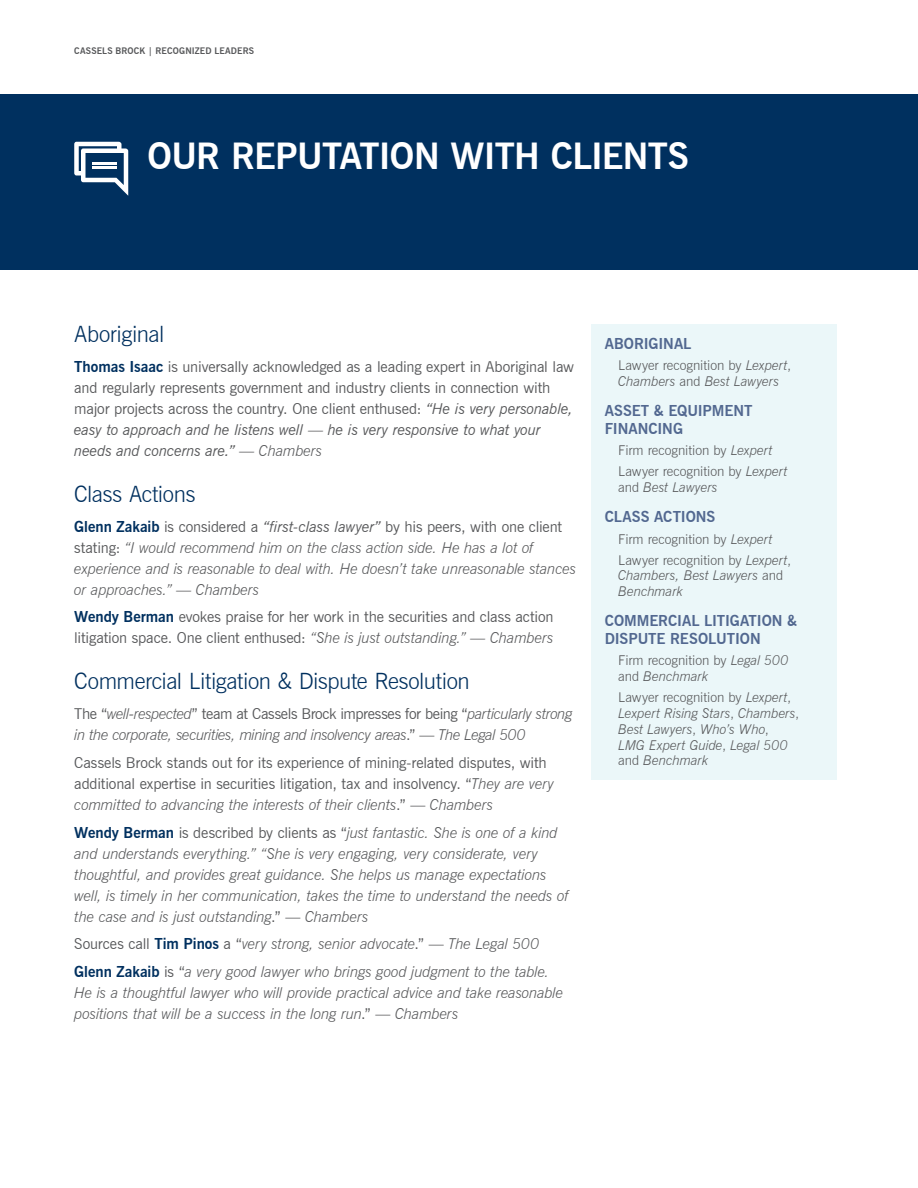
<style>
.page{position:relative;width:918px;height:1188px;background:#fff}
.page>*{position:absolute;margin:0;border:0;box-sizing:border-box;transform-origin:0 0}
.Heading_1{font:700 36px "News Gothic BT";letter-spacing:-.02em;color:#fff}
.Subheading-1{font:300 22.5px "News Gothic BT";letter-spacing:-.015em;color:#00305f}
.Publication_Quotes{font:italic 300 15px/21px "News Gothic BT";letter-spacing:-.01em;color:#58595b}
.Publication_Quotes-2{font:15px/21px "News Gothic BT";letter-spacing:-.005em;color:#58595b}
.Publication_Quotes-3{font:italic 300 15px/21px "News Gothic BT";letter-spacing:-.03em;color:#58595b}
.t1{font:700 15px/18px "News Gothic BT";letter-spacing:-.005em;color:#526890}
.t2{font:italic 300 13.5px/15.8px "News Gothic BT";letter-spacing:-.005em;color:#58595b}
.t3{font:300 13.5px/21.1px "News Gothic BT";color:#58595b}
.t4{font:700 9px "News Gothic BT";letter-spacing:.015em;color:#58595b}
.s1{font-weight:700;color:#00305f}
.s2{font-style:italic}
.s3{font-weight:300;font-style:italic}
.s4{font-weight:700;font-style:normal;color:#00305f}
.s5{font-weight:400;font-style:normal}
.s6{font-weight:400}
.s7{font-style:normal}
</style>
<div class="page">
<div style="left:0;top:94px;width:918px;height:176px;background:#00305f"></div>
<div style="left:592px;top:325px;width:245px;height:455px;background:#ebf7f9"></div>
<svg style="left:74px;top:142px;width:54px;height:54px"></svg>
<hr style="left:92px;top:166px;width:25px;height:3px;background:#fff">
<hr style="left:92px;top:162px;width:25px;height:2px;background:#fff">
<p class="t4" style="left:74px;top:45px;width:181px">CASSELS BROCK | RECOGNIZED LEADERS</p>
<p class="Heading_1" style="left:148px;top:134px;width:543px">OUR REPUTATION WITH CLIENTS</p>
<p class="Subheading-1" style="left:74px;top:320px;width:92px">Aboriginal</p>
<p class="Publication_Quotes-2" style="left:74px;top:356px;width:501px"><span class="s1">Thomas Isaac</span> is universally acknowledged as a leading expert in Aboriginal law and regularly represents government and industry clients in connection with major projects across the country. One client enthused: <span class="s2">“He is very personable, easy to approach and he listens well — he is very responsive to what your needs and concerns are.”</span> <span class="s3">— Chambers</span></p>
<p class="Subheading-1" style="left:74px;top:480px;width:123px">Class Actions</p>
<p class="Publication_Quotes" style="left:74px;top:516px;width:503px"><span class="s4">Glenn Zakaib</span> <span class="s5">is considered a</span> <span class="s6">“first-class lawyer”</span> <span class="s5">by his peers, with one client stating:</span> “I would recommend him on the class action side. He has a lot of experience and is reasonable to deal with. He doesn’t take unreasonable stances or approaches.” — Chambers</p>
<p class="Publication_Quotes-2" style="left:74px;top:606px;width:481px"><span class="s1">Wendy Berman</span> evokes praise for her work in the securities and class action litigation space. One client enthused: <span class="s3">“She is just outstanding.” — Chambers</span></p>
<p class="Subheading-1" style="left:74px;top:668px;width:397px">Commercial Litigation &amp; Dispute Resolution</p>
<p class="Publication_Quotes-3" style="left:74px;top:703px;width:500px"><span class="s5">The “</span>well-respected<span class="s5">” team at Cassels Brock impresses for being “</span>particularly strong in the corporate, securities, mining and insolvency areas<span class="s5">.” —</span> The Legal 500</p>
<p class="Publication_Quotes-2" style="left:74px;top:752px;width:482px">Cassels Brock stands out for its experience of mining-related disputes, with additional expertise in securities litigation, tax and insolvency. “<span class="s3">They are very committed to advancing the interests of their clients</span>.” — <span class="s3">Chambers</span></p>
<p class="Publication_Quotes" style="left:74px;top:822px;width:496px"><span class="s4">Wendy Berman</span> <span class="s5">is described by clients as “</span>just fantastic. She is one of a kind and understands everything.” “She is very engaging, very considerate, very thoughtful, and provides great guidance. She helps us manage expectations well, is timely in her communication, takes the time to understand the needs of the case and is just outstanding<span class="s5">.” —</span> Chambers</p>
<p class="Publication_Quotes" style="left:74px;top:933px;width:467px"><span class="s5">Sources call</span> <span class="s4">Tim Pinos</span> <span class="s5">a “</span>very strong, senior advocate<span class="s5">.” —</span> The Legal 500</p>
<p class="Publication_Quotes" style="left:74px;top:961px;width:490px"><span class="s4">Glenn Zakaib</span> <span class="s5">is “</span>a very good lawyer who brings good judgment to the table.<br>He is a thoughtful lawyer who will provide practical advice and take reasonable positions that will be a success in the long run<span class="s5">.” —</span> Chambers</p>
<p class="t1" style="left:605px;top:335px;width:88px">ABORIGINAL</p>
<p class="t2" style="left:618px;top:357px;width:175px"><span class="s7">Lawyer recognition by</span> Lexpert<span class="s7">,<br></span>Chambers <span class="s7">and</span> Best Lawyers</p>
<p class="t1" style="left:605px;top:402px;width:149px">ASSET &amp; EQUIPMENT<br>FINANCING</p>
<p class="t3" style="left:618px;top:440px;width:171px">Firm recognition by <span class="s2">Lexpert<br></span>Lawyer recognition by <span class="s2">Lexpert</span></p>
<p class="t2" style="left:618px;top:479px;width:101px"><span class="s7">and</span> Best Lawyers</p>
<p class="t1" style="left:605px;top:508px;width:112px">CLASS ACTIONS</p>
<p class="t3" style="left:618px;top:528px;width:175px">Firm recognition by <span class="s2">Lexpert<br></span>Lawyer recognition by <span class="s2">Lexpert</span>,</p>
<p class="t2" style="left:618px;top:568px;width:167px">Chambers, Best Lawyers <span class="s7">and<br></span>Benchmark</p>
<p class="t1" style="left:605px;top:612px;width:194px">COMMERCIAL LITIGATION &amp;<br>DISPUTE RESOLUTION</p>
<p class="t3" style="left:618px;top:653px;width:172px;line-height:15.8px">Firm recognition by <span class="s2">Legal 500 </span>and <span class="s2">Benchmark</span></p>
<p class="t2" style="left:618px;top:690px;width:182px"><span class="s7">Lawyer recognition by</span> Lexpert<span class="s7">,<br></span>Lexpert Rising Stars<span class="s7">,</span> Chambers<span class="s7">,<br></span>Best Lawyers<span class="s7">,</span> Who’s Who<span class="s7">,<br></span>LMG Expert Guide<span class="s7">,</span> Legal 500 <span class="s7">and</span> Benchmark</p>
</div>
